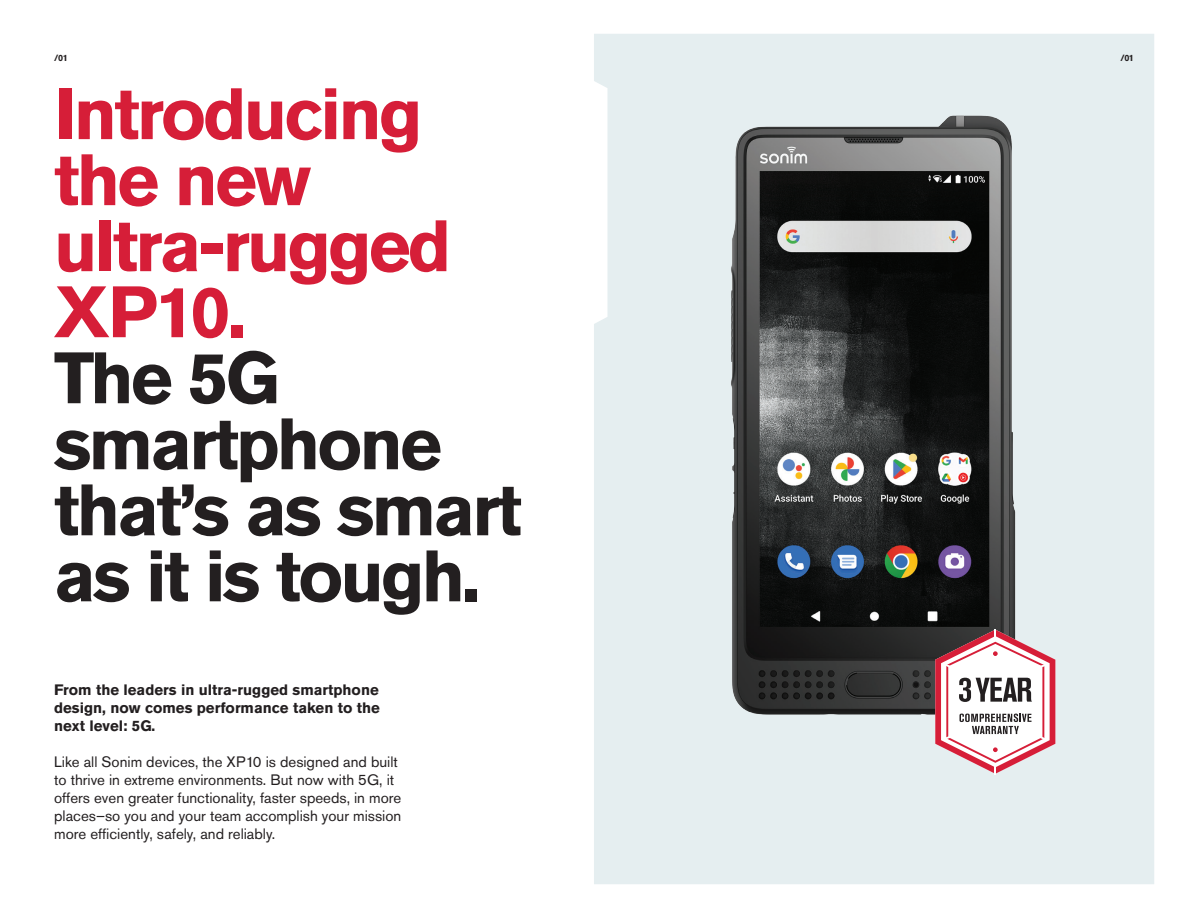
<style>
.page{position:relative;width:1188px;height:918px;background:#fff}
.page>*{position:absolute;margin:0;border:0;box-sizing:border-box;transform-origin:0 0}
.t1{font:700 72px/66px "Akzidenz Grotesk Pro";letter-spacing:-.04em;color:#231f20}
.t2{font:700 72px/66px "Akzidenz Grotesk Pro";letter-spacing:-.04em;color:#d61e38}
.t3{font:15px/18px "Akzidenz Grotesk Pro";color:#231f20}
.t4{font:700 15px/18px "Akzidenz Grotesk Pro";color:#231f20;text-align:justify}
.t5{font:700 9px "Akzidenz Grotesk Pro";color:#231f20}
</style>
<div class="page">
<div style="left:594px;top:34px;width:560px;height:850px;background:#e5eef0"></div>
<img style="left:706px;top:98px;width:329px;height:634px">
<svg style="left:935px;top:630px;width:120px;height:144px"></svg>
<p class="t5" style="left:54px;top:52px;width:15px">/01</p>
<h1 class="t2" style="left:54px;top:80px;width:399px">Introducing the new ultra-rugged<br>XP10.</h1>
<h1 class="t1" style="left:54px;top:344px;width:470px">The 5G smartphone that’s as smart as it is tough.</h1>
<p class="t4" style="left:54px;top:680px;width:327px">From the leaders in ultra-rugged smartphone design, now comes performance taken to the next level: 5G.</p>
<p class="t3" style="left:54px;top:753px;width:349px">Like all Sonim devices, the XP10 is designed and built to thrive in extreme environments. But now with 5G, it offers even greater functionality, faster speeds, in more places–so you and your team accomplish your mission more efficiently, safely, and reliably.</p>
<p class="t5" style="left:1120px;top:52px;width:15px">/01</p>
</div>
